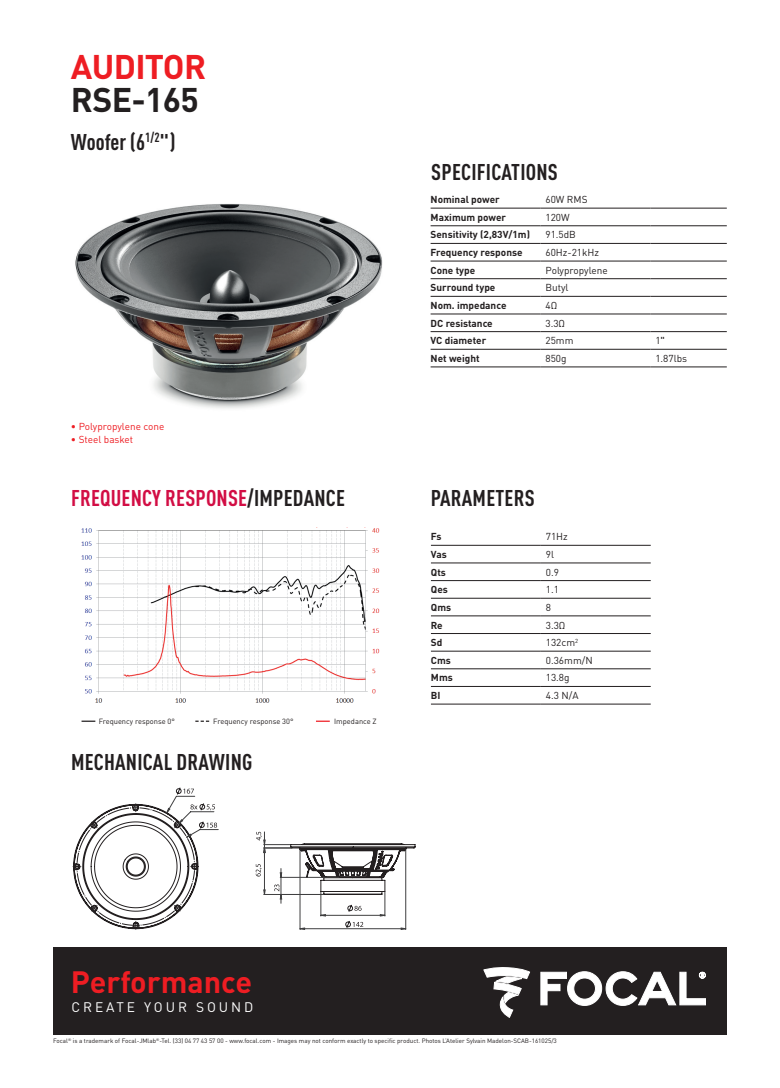
<style>
.page{position:relative;width:780px;height:1088px;background:#fff}
.page>*{position:absolute;margin:0;border:0;box-sizing:border-box;transform-origin:0 0}
.t1{font:700 33.75px "DINOT";letter-spacing:-.02em;color:#ee1d23}
.t2{font:700 33.75px "DINOT";letter-spacing:-.02em;color:#231f20}
.t3{font:700 30.5px "DINOT";color:#ee1d23}
.t4{font:700 condensed 22.5px "DINOT";letter-spacing:.01em;color:#231f20}
.t5{font:700 condensed 22.5px "DINOT";letter-spacing:.01em;color:#d20d44}
.t6{font:13.75px "DINOT";letter-spacing:.21em;color:#fff}
.t7{font:700 10px "DINOT";color:#231f20}
.t8{font:10px "DINOT";color:#231f20}
.t9{font:10px "DINOT";color:#ee1d23}
.t10{font:7.5px "DINOT";color:#231f20}
.t11{font:6.25px "DINOT";color:#231f20}
.s1{color:#231f20}
.s2{font-weight:700;font-stretch:condensed}
</style>
<div class="page">
<svg style="left:73px;top:787px;width:342px;height:143px"></svg>
<div style="left:53px;top:947px;width:673px;height:88px;background:#231f20"></div>
<svg style="left:540px;top:971px;width:166px;height:35px"></svg>
<svg style="left:483px;top:967px;width:47px;height:51px"></svg>
<img style="left:75px;top:204px;width:308px;height:205px">
<hr style="left:430px;top:208px;width:110px;height:1px;background:#231f20">
<hr style="left:540px;top:208px;width:110px;height:1px;background:#231f20">
<hr style="left:650px;top:208px;width:76px;height:1px;background:#231f20">
<hr style="left:430px;top:226px;width:110px;height:1px;background:#231f20">
<hr style="left:540px;top:226px;width:110px;height:1px;background:#231f20">
<hr style="left:650px;top:226px;width:76px;height:1px;background:#231f20">
<hr style="left:430px;top:243px;width:110px;height:1px;background:#231f20">
<hr style="left:540px;top:243px;width:110px;height:1px;background:#231f20">
<hr style="left:650px;top:243px;width:76px;height:1px;background:#231f20">
<hr style="left:430px;top:261px;width:110px;height:1px;background:#231f20">
<hr style="left:540px;top:261px;width:110px;height:1px;background:#231f20">
<hr style="left:650px;top:261px;width:76px;height:1px;background:#231f20">
<hr style="left:430px;top:278px;width:110px;height:1px;background:#231f20">
<hr style="left:540px;top:278px;width:110px;height:1px;background:#231f20">
<hr style="left:650px;top:278px;width:76px;height:1px;background:#231f20">
<hr style="left:430px;top:296px;width:110px;height:1px;background:#231f20">
<hr style="left:540px;top:296px;width:110px;height:1px;background:#231f20">
<hr style="left:650px;top:296px;width:76px;height:1px;background:#231f20">
<hr style="left:430px;top:314px;width:110px;height:1px;background:#231f20">
<hr style="left:540px;top:314px;width:110px;height:1px;background:#231f20">
<hr style="left:650px;top:314px;width:76px;height:1px;background:#231f20">
<hr style="left:430px;top:331px;width:110px;height:1px;background:#231f20">
<hr style="left:540px;top:331px;width:110px;height:1px;background:#231f20">
<hr style="left:650px;top:331px;width:76px;height:1px;background:#231f20">
<hr style="left:430px;top:349px;width:110px;height:1px;background:#231f20">
<hr style="left:540px;top:349px;width:110px;height:1px;background:#231f20">
<hr style="left:650px;top:349px;width:76px;height:1px;background:#231f20">
<hr style="left:430px;top:367px;width:110px;height:1px;background:#231f20">
<hr style="left:540px;top:367px;width:110px;height:1px;background:#231f20">
<hr style="left:650px;top:367px;width:76px;height:1px;background:#231f20">
<hr style="left:431px;top:545px;width:110px;height:1px;background:#231f20">
<hr style="left:541px;top:545px;width:109px;height:1px;background:#231f20">
<hr style="left:431px;top:563px;width:110px;height:1px;background:#231f20">
<hr style="left:541px;top:563px;width:109px;height:1px;background:#231f20">
<hr style="left:431px;top:580px;width:110px;height:1px;background:#231f20">
<hr style="left:541px;top:580px;width:109px;height:1px;background:#231f20">
<hr style="left:431px;top:598px;width:110px;height:1px;background:#231f20">
<hr style="left:541px;top:598px;width:109px;height:1px;background:#231f20">
<hr style="left:431px;top:616px;width:110px;height:1px;background:#231f20">
<hr style="left:541px;top:616px;width:109px;height:1px;background:#231f20">
<hr style="left:431px;top:633px;width:110px;height:1px;background:#231f20">
<hr style="left:541px;top:633px;width:109px;height:1px;background:#231f20">
<hr style="left:431px;top:651px;width:110px;height:1px;background:#231f20">
<hr style="left:541px;top:651px;width:109px;height:1px;background:#231f20">
<hr style="left:431px;top:668px;width:110px;height:1px;background:#231f20">
<hr style="left:541px;top:668px;width:109px;height:1px;background:#231f20">
<hr style="left:431px;top:686px;width:110px;height:1px;background:#231f20">
<hr style="left:541px;top:686px;width:109px;height:1px;background:#231f20">
<hr style="left:431px;top:704px;width:110px;height:1px;background:#231f20">
<hr style="left:541px;top:704px;width:109px;height:1px;background:#231f20">
<img style="left:81px;top:527px;width:299px;height:176px">
<svg style="left:81px;top:720px;width:14px;height:2px"></svg>
<svg style="left:195px;top:720px;width:14px;height:2px"></svg>
<svg style="left:316px;top:720px;width:14px;height:2px"></svg>
<h1 class="t1" style="left:71px;top:45px;width:137px">AUDITOR</h1>
<h1 class="t2" style="left:71px;top:78px;width:129px">RSE-165</h1>
<h3 class="t4" style="left:71px;top:128px;width:106px">WOOFER (6<sup>1/2</sup>")</h3>
<h3 class="t9" style="left:71px;top:420px;width:95px">• Polypropylene cone</h3>
<h3 class="t9" style="left:71px;top:434px;width:64px">• Steel basket</h3>
<h3 class="t5" style="left:71px;top:485px;width:224px">FREQUENCY RESPONSE<span class="s1">/IM PEDANCE</span></h3>
<p class="t10" style="left:99px;top:717px;width:78px">Frequency response 0°</p>
<p class="t10" style="left:213px;top:717px;width:82px">Frequency response 30°</p>
<p class="t10" style="left:334px;top:717px;width:44px">Impedance Z</p>
<h3 class="t4" style="left:71px;top:748px;width:183px">MECHANICAL DRAWING</h3>
<h3 class="t4" style="left:431px;top:159px;width:126px">SPECIFICATIONS</h3>
<h3 class="t7" style="left:430px;top:193px;width:71px">Nominal power</h3>
<h3 class="t8" style="left:545px;top:193px;width:43px">60W RMS</h3>
<h3 class="t7" style="left:430px;top:211px;width:77px">Maximum power</h3>
<h3 class="t8" style="left:545px;top:211px;width:26px">120W</h3>
<h3 class="t7" style="left:430px;top:228px;width:101px">Sensitivity (2,83V/1m)</h3>
<h3 class="t8" style="left:545px;top:229px;width:32px">91.5dB</h3>
<h3 class="t7" style="left:430px;top:246px;width:93px">Frequency response</h3>
<h3 class="t8" style="left:545px;top:246px;width:55px">60Hz-21kHz</h3>
<h3 class="t7" style="left:430px;top:264px;width:46px">Cone type</h3>
<h3 class="t8" style="left:545px;top:264px;width:64px">Polypropylene</h3>
<h3 class="t7" style="left:430px;top:281px;width:66px">Surround type</h3>
<h3 class="t8" style="left:545px;top:281px;width:25px">Butyl</h3>
<h3 class="t7" style="left:430px;top:299px;width:77px">Nom. impedance</h3>
<h3 class="t8" style="left:545px;top:299px;width:13px">4Ω</h3>
<h3 class="t7" style="left:430px;top:316px;width:64px">DC resistance</h3>
<h3 class="t8" style="left:545px;top:317px;width:21px">3.3Ω</h3>
<h3 class="t7" style="left:430px;top:334px;width:57px">VC diameter</h3>
<h3 class="t8" style="left:545px;top:334px;width:30px">25mm</h3>
<h3 class="t8" style="left:655px;top:334px;width:11px">1<span class="s2">"</span></h3>
<h3 class="t7" style="left:430px;top:352px;width:51px">Net weight</h3>
<h3 class="t8" style="left:545px;top:352px;width:23px">850g</h3>
<h3 class="t8" style="left:655px;top:352px;width:33px">1.87lbs</h3>
<h3 class="t4" style="left:430px;top:485px;width:22px">PARAME</h3>
<h3 class="t4" style="left:495px;top:485px;width:41px">TERS</h3>
<h3 class="t7" style="left:431px;top:530px;width:12px">Fs</h3>
<h3 class="t8" style="left:546px;top:530px;width:23px">71Hz</h3>
<h3 class="t7" style="left:431px;top:548px;width:17px">Vas</h3>
<h3 class="t8" style="left:546px;top:548px;width:10px">9l</h3>
<h3 class="t7" style="left:431px;top:565px;width:16px">Qts</h3>
<h3 class="t8" style="left:546px;top:566px;width:15px">0.9</h3>
<h3 class="t7" style="left:431px;top:583px;width:18px">Qes</h3>
<h3 class="t8" style="left:546px;top:583px;width:15px">1.1</h3>
<h3 class="t7" style="left:431px;top:601px;width:22px">Qms</h3>
<h3 class="t8" style="left:546px;top:601px;width:7px">8</h3>
<h3 class="t7" style="left:431px;top:618px;width:13px">Re</h3>
<h3 class="t8" style="left:546px;top:619px;width:21px">3.3Ω</h3>
<h3 class="t7" style="left:431px;top:636px;width:13px">Sd</h3>
<h3 class="t8" style="left:546px;top:636px;width:34px">132cm<sup>2</sup></h3>
<h3 class="t7" style="left:431px;top:654px;width:21px">Cms</h3>
<h3 class="t8" style="left:546px;top:654px;width:46px">0.36mm/N</h3>
<h3 class="t7" style="left:431px;top:671px;width:23px">Mms</h3>
<h3 class="t8" style="left:546px;top:671px;width:25px">13.8g</h3>
<h3 class="t7" style="left:431px;top:689px;width:11px">BI</h3>
<h3 class="t8" style="left:546px;top:689px;width:34px">4.3 N/A</h3>
<h2 class="t3" style="left:71px;top:962px;width:183px">Performance</h2>
<h3 class="t6" style="left:71px;top:998px;width:183px">create your sound</h3>
<p class="t11" style="left:53px;top:1037px;width:505px">Focal<sup>®</sup> is a trademark of Focal-JMlab<sup>®</sup>-Tel. (33) 04 77 43 57 00 - www.focal.com - Images may not conform exactly to specific product. Photos L’Atelier Sylvain Madelon-SCAB-161025/3</p>
</div>
